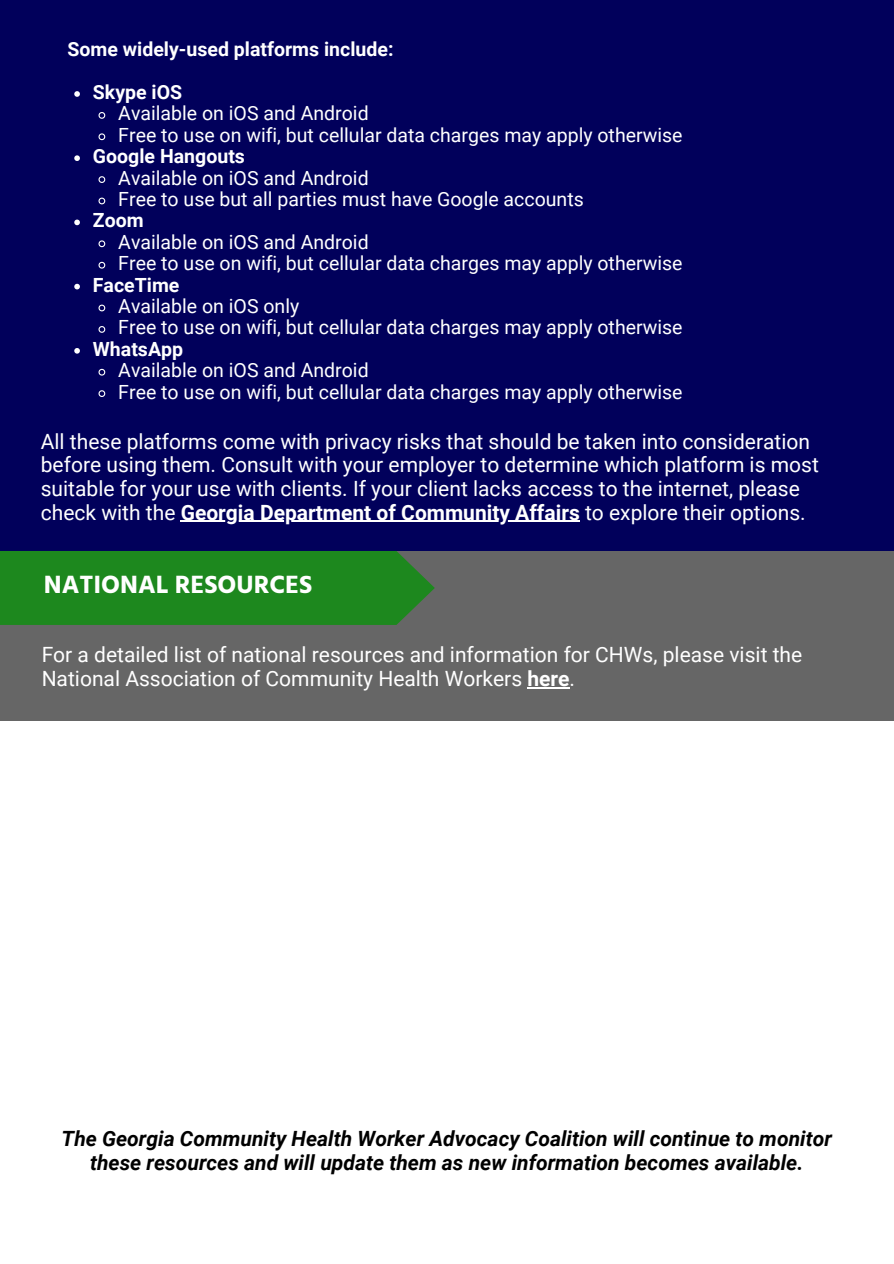
<style>
.page{position:relative;width:894px;height:1264px;background:#fff}
.page>*{position:absolute;margin:0;border:0;box-sizing:border-box;transform-origin:0 0}
.t1{font:700 25.65px "Hind Guntur";color:#fff}
.t2{font:21px/23.7px "Roboto";color:#fff}
.t3{font:italic 700 21px/23.7px "Roboto";color:#000;text-align:center}
.t4{font:19.5px/21.5px "Roboto";color:#fff}
.t5{font:700 19.5px "Roboto";color:#fff}
.s1{font-weight:700}
</style>
<div class="page">
<div style="left:0;top:0;width:893px;height:1263px;background:#01005b"></div>
<div style="left:0;top:551px;width:893px;height:170px;background:#666"></div>
<svg style="left:74px;top:91px;width:6px;height:6px"></svg>
<svg style="left:98px;top:112px;width:8px;height:7px"></svg>
<svg style="left:98px;top:133px;width:8px;height:8px"></svg>
<svg style="left:74px;top:155px;width:6px;height:6px"></svg>
<svg style="left:98px;top:176px;width:8px;height:7px"></svg>
<svg style="left:98px;top:197px;width:8px;height:8px"></svg>
<svg style="left:74px;top:219px;width:6px;height:6px"></svg>
<svg style="left:98px;top:240px;width:8px;height:8px"></svg>
<svg style="left:98px;top:261px;width:8px;height:8px"></svg>
<svg style="left:74px;top:284px;width:6px;height:5px"></svg>
<svg style="left:98px;top:304px;width:8px;height:8px"></svg>
<svg style="left:98px;top:326px;width:8px;height:7px"></svg>
<svg style="left:74px;top:348px;width:6px;height:5px"></svg>
<svg style="left:98px;top:368px;width:8px;height:8px"></svg>
<svg style="left:98px;top:390px;width:8px;height:7px"></svg>
<hr style="left:181px;top:521px;width:398px;height:1px;background:#fff">
<hr style="left:527px;top:687px;width:42px;height:1px;background:#fff">
<div style="left:0;top:551px;width:434px;height:74px;background:#1d881e"></div>
<div style="left:0;top:720px;width:893px;height:543px;background:#fff"></div>
<p class="t5" style="left:67px;top:38px;width:327px">Some widely-used platforms include:</p>
<p class="t5" style="left:93px;top:81px;width:91px">Skype iOS</p>
<p class="t4" style="left:118px;top:103px;width:565px">Available on iOS and Android<br>Free to use on wifi, but cellular data charges may apply otherwise</p>
<p class="t5" style="left:93px;top:145px;width:153px">Google Hangouts</p>
<p class="t4" style="left:118px;top:167px;width:467px">Available on iOS and Android<br>Free to use but all parties must have Google accounts</p>
<p class="t5" style="left:93px;top:209px;width:52px">Zoom</p>
<p class="t4" style="left:118px;top:231px;width:565px">Available on iOS and Android<br>Free to use on wifi, but cellular data charges may apply otherwise</p>
<p class="t5" style="left:93px;top:273px;width:88px">FaceTime</p>
<p class="t4" style="left:118px;top:296px;width:565px">Available on iOS only<br>Free to use on wifi, but cellular data charges may apply otherwise</p>
<p class="t5" style="left:93px;top:338px;width:92px">WhatsApp</p>
<p class="t4" style="left:118px;top:360px;width:565px">Available on iOS and Android<br>Free to use on wifi, but cellular data charges may apply otherwise</p>
<p class="t2" style="left:41px;top:429px;width:779px">All these platforms come with privacy risks that should be taken into consideration before using them. Consult with your employer to determine which platform is most suitable for your use with clients. If your client lacks access to the internet, please check with the <span class="s1">Georgia Department of Community Affairs</span> to explore their options.</p>
<p class="t1" style="left:44px;top:569px;width:270px">NATIONAL RESOURCES</p>
<p class="t2" style="left:42px;top:643px;width:762px">For a detailed list of national resources and information for CHWs, please visit the<br>National Association of Community Health Workers <span class="s1">here</span>.</p>
<p class="t3" style="left:62px;top:1126px;width:771px">The Georgia Community Health Worker Advocacy Coalition will continue to monitor these resources and will update them as new information becomes available.</p>
</div>
